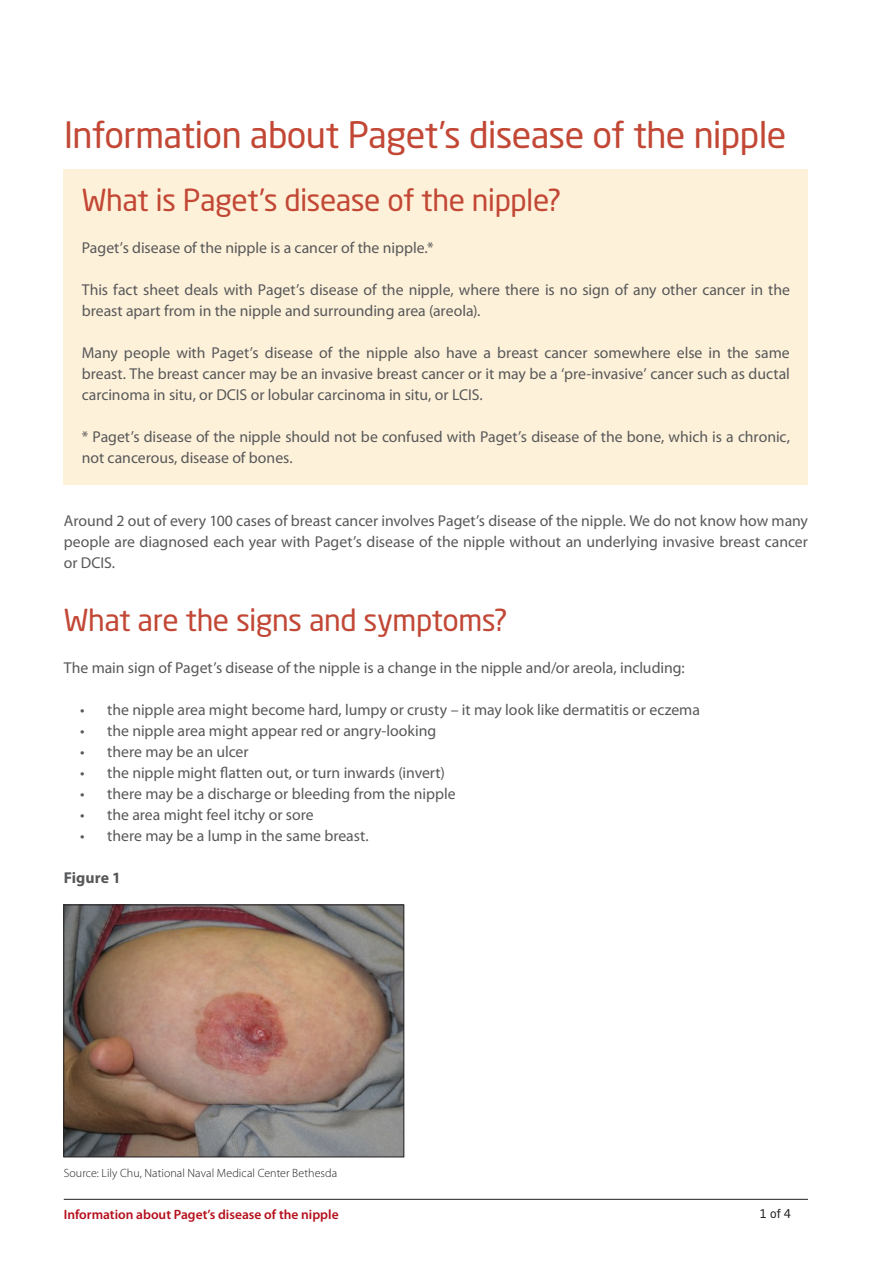
<style>
.page{position:relative;width:893px;height:1263px;background:#fff}
.page>*{position:absolute;margin:0;border:0;box-sizing:border-box;transform-origin:0 0}
.CA_Heading_Level_1{font:36px "Neo Sans Std";letter-spacing:-.02em;color:#c24735}
.CA_Heading_Level_1-2{font:30px "Neo Sans Std";letter-spacing:-.02em;color:#c24735}
.CA_Heading_Level_2{font:30px "Neo Sans Std";letter-spacing:-.015em;color:#c24735}
.CA_Body{font:15.75px/21px "Myriad Pro";letter-spacing:-.005em;color:#57585a}
.UL{font:15.75px "Myriad Pro";letter-spacing:-.005em;color:#57585a}
.Figures{font:700 15.75px "Myriad Pro";letter-spacing:.005em;color:#57585a}
.t1{font:600 13.5px "Myriad Pro";color:#b50e1a}
.CA_Notes_References{font:300 12px "Myriad Pro";letter-spacing:.005em;color:#231f20}
.t2{font:12px "Neo Sans Std";color:#231f20}
</style>
<div class="page">
<hr style="left:64px;top:1199px;width:744px;height:1px;background:#231f20">
<div style="left:64px;top:169px;width:744px;height:315px;background:#fef1d9"></div>
<img style="left:66px;top:907px;width:336px;height:248px">
<div style="left:64px;top:905px;width:340px;height:252px;border:1px solid #231f20"></div>
<p class="CA_Heading_Level_1" style="left:64px;top:113px;width:724px">Information about Paget’s disease of the nipple</p>
<p class="CA_Heading_Level_1-2" style="left:82px;top:182px;width:481px">What is Paget’s disease of the nipple?</p>
<p class="CA_Body" style="left:82px;top:237px;width:353px">Paget’s disease of the nipple is a cancer of the nipple.*</p>
<p class="CA_Body" style="left:82px;top:279px;width:710px">This fact sheet deals with Paget’s disease of the nipple, where there is no sign of any other cancer in the breast apart from in the nipple and surrounding area (areola).</p>
<p class="CA_Body" style="left:82px;top:342px;width:710px;text-align:justify">Many people with Paget’s disease of the nipple also have a breast cancer somewhere else in the same breast. The breast cancer may be an invasive breast cancer or it may be a ‘pre-invasive’ cancer such as ductal carcinoma in situ, or DCIS or lobular carcinoma in situ, or LCIS.</p>
<p class="CA_Body" style="left:82px;top:426px;width:710px">* Paget’s disease of the nipple should not be confused with Paget’s disease of the bone, which is a chronic, not cancerous, disease of bones.</p>
<p class="CA_Body" style="left:64px;top:510px;width:746px;text-align:justify">Around 2 out of every 100 cases of breast cancer involves Paget’s disease of the nipple. We do not know how many people are diagnosed each year with Paget’s disease of the nipple without an underlying invasive breast cancer or DCIS.</p>
<p class="CA_Heading_Level_2" style="left:64px;top:602px;width:446px">What are the signs and symptoms?</p>
<p class="CA_Body" style="left:64px;top:657px;width:622px">The main sign of Paget’s disease of the nipple is a change in the nipple and/or areola, including:</p>
<p class="UL" style="left:80px;top:700px;width:621px">• the nipple area might become hard, lumpy or crusty – it may look like dermatitis or eczema</p>
<p class="UL" style="left:80px;top:721px;width:358px">• the nipple area might appear red or angry-looking</p>
<p class="UL" style="left:80px;top:742px;width:170px">• there may be an ulcer</p>
<p class="UL" style="left:80px;top:763px;width:366px">• the nipple might flatten out, or turn inwards (invert)</p>
<p class="UL" style="left:80px;top:784px;width:377px">• there may be a discharge or bleeding from the nipple</p>
<p class="UL" style="left:80px;top:805px;width:235px">• the area might feel itchy or sore</p>
<p class="UL" style="left:80px;top:826px;width:290px">• there may be a lump in the same breast.</p>
<p class="Figures" style="left:64px;top:868px;width:59px">Figure 1</p>
<p class="CA_Notes_References" style="left:64px;top:1166px;width:275px">Source: Lily Chu, National Naval Medical Center Bethesda</p>
<p class="t1" style="left:64px;top:1206px;width:276px">Information about Paget’s disease of the nipple</p>
<p class="t2" style="left:760px;top:1206px;width:33px">1 of 4</p>
</div>
